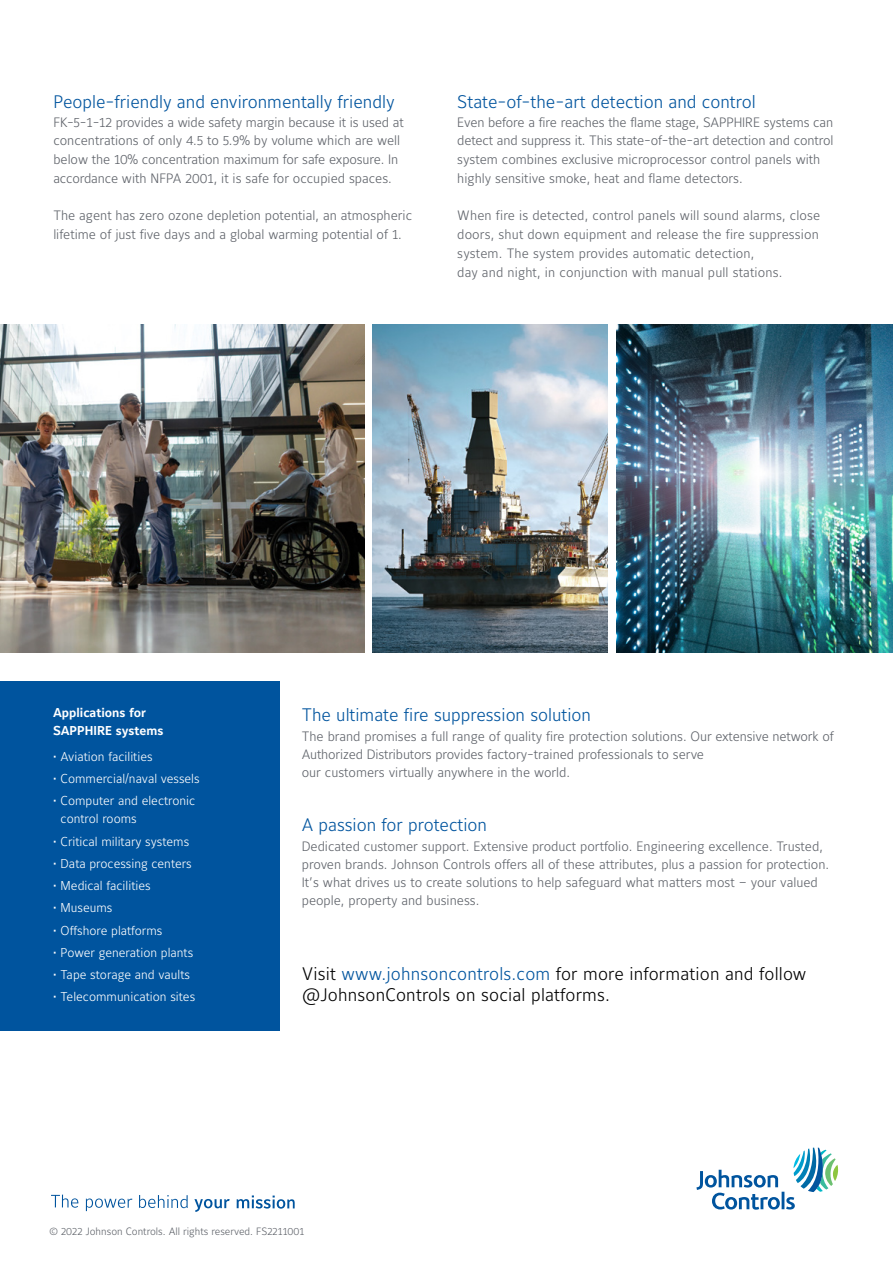
<style>
.page{position:relative;width:893px;height:1263px;background:#fff}
.page>*{position:absolute;margin:0;border:0;box-sizing:border-box;transform-origin:0 0}
.t1{font:300 18px "Maurea Jci Lf ML";color:#00549e}
.t2{font:300 18px/21px "Maurea Jci Lf ML";letter-spacing:.01em;color:#000}
.t3{font:300 13.5px/18.8px "Maurea Jci Lf ML";color:#5f636a}
.t4{font:300 12.75px/18px "Maurea Jci Lf ML";color:#fff}
.t5{font:700 12.75px/18px "Maurea Jci Lf ML";color:#fff}
.t6{font:300 10.5px "Maurea Jci Lf ML";color:#5f636a}
.s1{color:#00549e}
</style>
<div class="page">
<svg style="left:696px;top:1147px;width:142px;height:63px"></svg>
<svg style="left:51px;top:1194px;width:27px;height:14px"></svg>
<svg style="left:86px;top:1198px;width:46px;height:13px"></svg>
<svg style="left:139px;top:1195px;width:49px;height:13px"></svg>
<svg style="left:194px;top:1199px;width:36px;height:13px"></svg>
<svg style="left:237px;top:1195px;width:58px;height:14px"></svg>
<div style="left:0;top:682px;width:280px;height:349px;background:#00549e"></div>
<img style="left:372px;top:325px;width:236px;height:327px">
<img style="left:0;top:325px;width:364px;height:327px">
<img style="left:616px;top:325px;width:277px;height:327px">
<h1 class="t1" style="left:53px;top:91px;width:343px">People-friendly and environmentally friendly</h1>
<p class="t3" style="left:53px;top:112px;width:352px">FK-5-1-12 provides a wide safety margin because it is used at concentrations of only 4.5 to 5.9% by volume which are well below the 10% concentration maximum for safe exposure. In accordance with NFPA 2001, it is safe for occupied spaces.</p>
<p class="t3" style="left:53px;top:206px;width:360px">The agent has zero ozone depletion potential, an atmospheric lifetime of just five days and a global warming potential of 1.</p>
<h1 class="t1" style="left:457px;top:91px;width:300px">State-of-the-art detection and control</h1>
<p class="t3" style="left:457px;top:112px;width:378px">Even before a fire reaches the flame stage, SAPPHIRE systems can detect and suppress it. This state-of-the-art detection and control system combines exclusive microprocessor control panels with highly sensitive smoke, heat and flame detectors.</p>
<p class="t3" style="left:457px;top:206px;width:365px">When fire is detected, control panels will sound alarms, close doors, shut down equipment and release the fire suppression system. The system provides automatic detection,<br>day and night, in conjunction with manual pull stations.</p>
<p class="t5" style="left:53px;top:704px;width:112px">Applications for<br>SAPPHIRE systems</p>
<p class="t4" style="left:53px;top:747px;width:101px">• Aviation facilities</p>
<p class="t4" style="left:53px;top:769px;width:148px">• Commercial/naval vessels</p>
<p class="t4" style="left:61px;top:792px;width:136px;text-indent:-7px">• Computer and electronic control rooms</p>
<p class="t4" style="left:53px;top:832px;width:138px">• Critical military systems</p>
<p class="t4" style="left:53px;top:854px;width:140px">• Data processing centers</p>
<p class="t4" style="left:53px;top:876px;width:99px">• Medical facilities</p>
<p class="t4" style="left:53px;top:899px;width:61px">• Museums</p>
<p class="t4" style="left:53px;top:921px;width:111px">• Offshore platforms</p>
<p class="t4" style="left:53px;top:943px;width:142px">• Power generation plants</p>
<p class="t4" style="left:53px;top:965px;width:138px">• Tape storage and vaults</p>
<p class="t4" style="left:53px;top:988px;width:144px">• Telecommunication sites</p>
<h1 class="t1" style="left:302px;top:704px;width:291px">The ultimate fire suppression solution</h1>
<p class="t3" style="left:302px;top:727px;width:534px;line-height:18px">The brand promises a full range of quality fire protection solutions. Our extensive network of<br>Authorized Distributors provides factory-trained professionals to serve<br>our customers virtually anywhere in the world.</p>
<h1 class="t1" style="left:302px;top:813px;width:187px">A passion for protection</h1>
<p class="t3" style="left:302px;top:837px;width:529px;line-height:18px">Dedicated customer support. Extensive product portfolio. Engineering excellence. Trusted, proven brands. Johnson Controls offers all of these attributes, plus a passion for protection.<br>It’s what drives us to create solutions to help safeguard what matters most – your valued people, property and business.</p>
<h1 class="t2" style="left:302px;top:962px;width:506px">Visit <span class="s1">www.johnsoncontrols.com</span> for more information and follow @JohnsonControls on social platforms.</h1>
<p class="t6" style="left:50px;top:1225px;width:256px">© 2022 Johnson Controls. All rights reserved. FS2211001</p>
</div>
